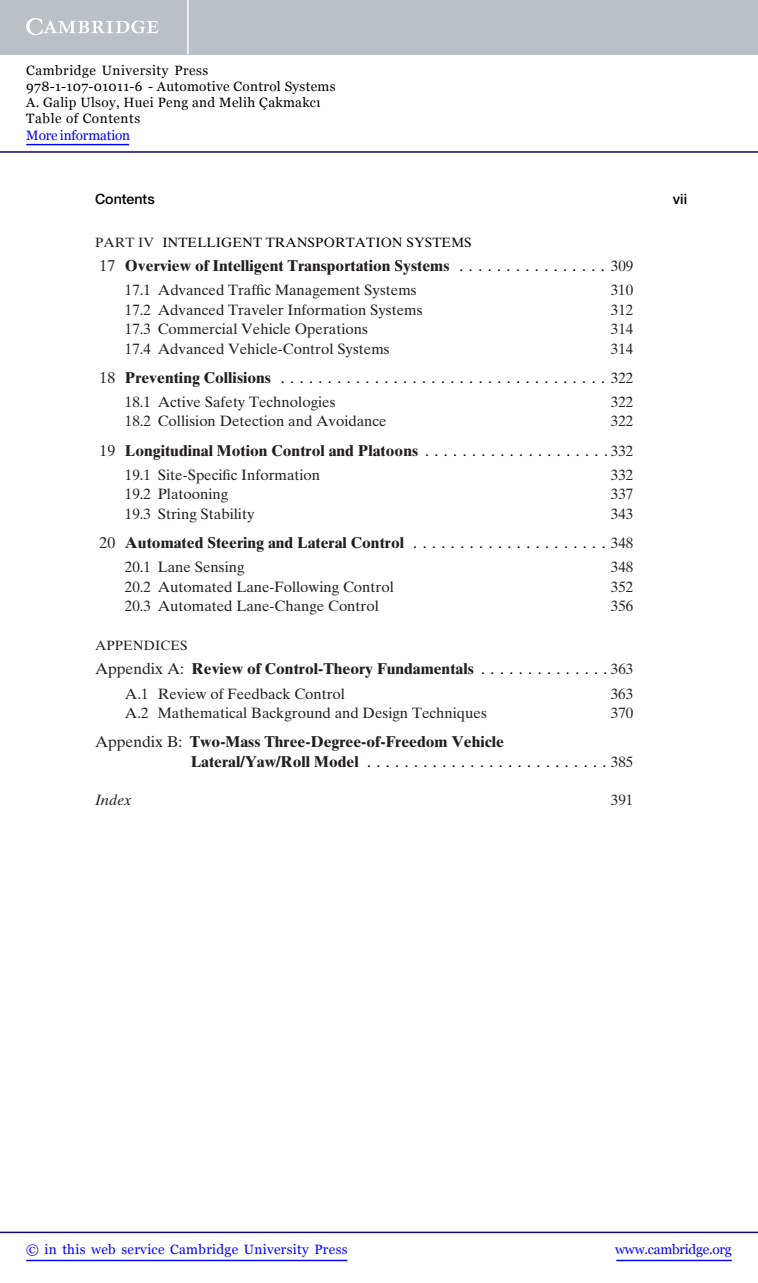
<style>
.page{position:relative;width:758px;height:1283px;background:#fff}
.page>*{position:absolute;margin:0;border:0;box-sizing:border-box;transform-origin:0 0}
.t1{font:700 15.75px/19.5px "Times Ten";color:#231f20}
.t2{font:15.75px "Times Ten";color:#000}
.t3{font:15px "Times Ten";color:#231f20}
.t4{font:italic 15px "Times Ten";color:#231f20}
.t5{font:500 14.25px "Helvetica Neue";color:#000}
.t6{font:13.5px/16.2px "Georgia";letter-spacing:.025em;color:#000}
.t7{font:13.5px "Georgia";letter-spacing:.025em;color:#00f}
.t8{font:13.5px "Times Ten";letter-spacing:.015em;color:#000}
.t9{font:13.5px "Georgia";letter-spacing:-.015em;color:#00f}
.t10{font:13.5px "Georgia";letter-spacing:-.01em;color:#00f}
.t11{font:13.5px "Times Ten";letter-spacing:.015em;color:#231f20}
.s1{color:#231f20}
.s2{font-weight:400}
.s3{font-weight:400;color:#000}
.s4{font-weight:400;font-size:15px}
.s5{font-weight:700;color:#231f20}
.s6{font-size:15px;color:#231f20}
</style>
<div class="page">
<div style="left:0;top:0;width:757px;height:54px;background:#bac0c6"></div>
<svg style="left:26px;top:18px;width:132px;height:17px"></svg>
<hr style="left:187px;top:0;width:2px;height:54px;background:#fff">
<hr style="left:0;top:151px;width:757px;height:2px;background:#150666">
<hr style="left:616px;top:1259px;width:115px;height:2px;background:#00f">
<hr style="left:0;top:1231px;width:757px;height:2px;background:#150666">
<hr style="left:26px;top:1259px;width:321px;height:2px;background:#00f">
<hr style="left:26px;top:144px;width:103px;height:1px;background:#00f">
<p class="t6" style="left:26px;top:62px;width:311px">Cambridge University Press<br>978-1-107-01011-6 - Automotive Control Systems A. Galip Ulsoy, Huei Peng and Melih C¸akmakcı Table of Contents</p>
<p class="t10" style="left:26px;top:127px;width:105px">More information</p>
<p class="t5" style="left:95px;top:194px;width:61px">Contents</p>
<p class="t5" style="left:673px;top:194px;width:16px">vii</p>
<p class="t8" style="left:95px;top:237px;width:378px"><span class="s1">PART IV</span> INTELLIGENT TRANSPORTATION SYSTEMS</p>
<p class="t1" style="left:99px;top:257px;width:535px"><span class="s2">17</span> Overview of Intelligent Transportation Systems <span class="s3">. . . . . . . . . . . . . . . .</span> <span class="s4">309</span></p>
<p class="t3" style="left:125px;top:284px;width:293px">17.1 Advanced Traffic Management Systems</p>
<p class="t3" style="left:610px;top:284px;width:24px">310</p>
<p class="t3" style="left:125px;top:304px;width:299px">17.2 Advanced Traveler Information Systems</p>
<p class="t3" style="left:610px;top:304px;width:24px">312</p>
<p class="t3" style="left:125px;top:323px;width:244px">17.3 Commercial Vehicle Operations</p>
<p class="t3" style="left:610px;top:323px;width:24px">314</p>
<p class="t3" style="left:125px;top:343px;width:266px">17.4 Advanced Vehicle-Control Systems</p>
<p class="t3" style="left:610px;top:343px;width:24px">314</p>
<p class="t2" style="left:99px;top:371px;width:535px"><span class="s1">18</span> <span class="s5">PreventingCollisions</span> ...................................<span class="s6">322</span></p>
<p class="t3" style="left:125px;top:396px;width:212px">18.1 Active Safety Technologies</p>
<p class="t3" style="left:610px;top:396px;width:24px">322</p>
<p class="t3" style="left:125px;top:416px;width:263px">18.2 Collision Detection and Avoidance</p>
<p class="t3" style="left:610px;top:416px;width:24px">322</p>
<p class="t1" style="left:99px;top:442px;width:535px"><span class="s2">19</span> Longitudinal Motion Control and Platoons <span class="s3">. . . . . . . . . . . . . . . . . . . .</span> <span class="s4">332</span></p>
<p class="t3" style="left:125px;top:469px;width:197px">19.1 Site-Specific Information</p>
<p class="t3" style="left:610px;top:469px;width:24px">332</p>
<p class="t3" style="left:125px;top:488px;width:105px">19.2 Platooning</p>
<p class="t3" style="left:610px;top:488px;width:24px">337</p>
<p class="t3" style="left:125px;top:508px;width:131px">19.3 String Stability</p>
<p class="t3" style="left:610px;top:508px;width:24px">343</p>
<p class="t1" style="left:99px;top:534px;width:535px"><span class="s2">20</span> Automated Steering and Lateral Control <span class="s3">. . . . . . . . . . . . . . . . . . . . .</span> <span class="s4">348</span></p>
<p class="t3" style="left:125px;top:561px;width:121px">20.1 Lane Sensing</p>
<p class="t3" style="left:610px;top:561px;width:24px">348</p>
<p class="t3" style="left:125px;top:581px;width:270px">20.2 Automated Lane-Following Control</p>
<p class="t3" style="left:610px;top:581px;width:24px">352</p>
<p class="t3" style="left:125px;top:600px;width:255px">20.3 Automated Lane-Change Control</p>
<p class="t3" style="left:611px;top:600px;width:24px">356</p>
<p class="t11" style="left:95px;top:640px;width:94px">APPENDICES</p>
<p class="t1" style="left:95px;top:660px;width:539px"><span class="s2">Appendix A:</span> Review of Control-Theory Fundamentals <span class="s3">. . . . . . . . . . . . . .</span> <span class="s4">363</span></p>
<p class="t3" style="left:125px;top:688px;width:222px">A.1 Review of Feedback Control</p>
<p class="t3" style="left:610px;top:688px;width:24px">363</p>
<p class="t3" style="left:125px;top:707px;width:363px">A.2 Mathematical Background and Design Techniques</p>
<p class="t3" style="left:611px;top:707px;width:24px">370</p>
<p class="t1" style="left:191px;top:733px;width:444px;text-indent:-96px"><span class="s2">Appendix B:</span> Two-Mass Three-Degree-of-Freedom Vehicle<br>Lateral/Yaw/RollModel <span class="s3">..........................</span><span class="s4">385</span></p>
<p class="t4" style="left:95px;top:794px;width:38px">Index</p>
<p class="t3" style="left:611px;top:794px;width:24px">391</p>
<p class="t7" style="left:26px;top:1242px;width:323px">© in this web service Cambridge University Press</p>
<p class="t9" style="left:615px;top:1242px;width:118px">www.cambridge.org</p>
</div>
